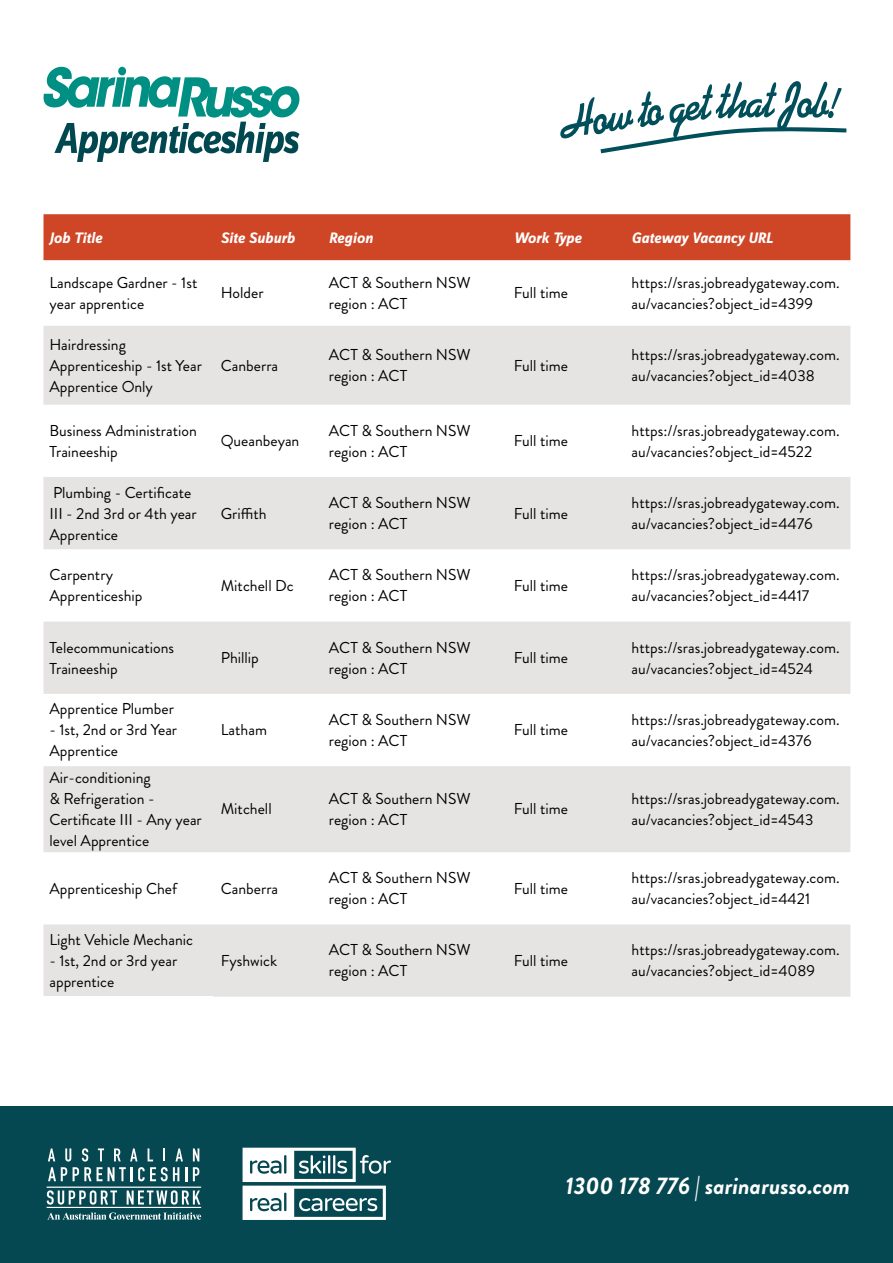
<style>
.page{position:relative;width:893px;height:1263px;background:#fff}
.page>*{position:absolute;margin:0;border:0;box-sizing:border-box;transform-origin:0 0}
.t1{font:italic 700 24px "Brandon Grotesque";color:#fff}
.t2{font:15.75px/21px "Brandon Grotesque";color:#000}
.t3{font:italic 700 15.75px "Zine Sans Dis OT";color:#fff}
.t4{font:italic 700 15.75px "Zine Sans Dis OT";letter-spacing:-.02em;color:#fff}
</style>
<div class="page">
<div style="left:0;top:1107px;width:893px;height:156px;background:#064851"></div>
<svg style="left:44px;top:67px;width:255px;height:95px"></svg>
<div style="left:118px;top:67px;width:8px;height:8px;background:#008f83;border-radius:50%"></div>
<div style="left:44px;top:214px;width:806px;height:46px;background:#cf4627"></div>
<svg style="left:44px;top:326px;width:806px;height:368px;fill:#e5e4e2"></svg>
<svg style="left:44px;top:766px;width:806px;height:231px;fill:#e5e4e2"></svg>
<svg style="left:48px;top:1148px;width:7px;height:13px"></svg>
<svg style="left:65px;top:1148px;width:6px;height:13px"></svg>
<svg style="left:82px;top:1148px;width:6px;height:13px"></svg>
<svg style="left:98px;top:1148px;width:6px;height:13px"></svg>
<svg style="left:114px;top:1148px;width:7px;height:13px"></svg>
<svg style="left:130px;top:1148px;width:7px;height:13px"></svg>
<svg style="left:148px;top:1148px;width:5px;height:13px"></svg>
<svg style="left:164px;top:1148px;width:1px;height:13px"></svg>
<svg style="left:176px;top:1148px;width:7px;height:13px"></svg>
<svg style="left:193px;top:1148px;width:6px;height:13px"></svg>
<svg style="left:47px;top:1167px;width:154px;height:52px"></svg>
<svg style="left:560px;top:81px;width:286px;height:72px"></svg>
<svg style="left:243px;top:1148px;width:148px;height:71px"></svg>
<p class="t3" style="left:50px;top:230px;width:54px">Job Title</p>
<p class="t3" style="left:221px;top:230px;width:75px">Site Suburb</p>
<p class="t3" style="left:329px;top:230px;width:46px">Region</p>
<p class="t4" style="left:514px;top:230px;width:70px">Work Type</p>
<p class="t3" style="left:632px;top:230px;width:143px">Gateway Vacancy URL</p>
<p class="t2" style="left:50px;top:272px;width:149px">Landscape Gardner - 1st year apprentice</p>
<p class="t2" style="left:221px;top:283px;width:44px">Holder</p>
<p class="t2" style="left:329px;top:272px;width:143px">ACT &amp; Southern NSW region : ACT</p>
<p class="t2" style="left:514px;top:283px;width:56px">Full time</p>
<p class="t2" style="left:632px;top:272px;width:210px">https://sras.jobreadygateway.com. au/vacancies?object_id=4399</p>
<p class="t2" style="left:50px;top:334px;width:154px">Hairdressing<br>Apprenticeship - 1st Year<br>Apprentice Only</p>
<p class="t2" style="left:221px;top:355px;width:59px">Canberra</p>
<p class="t2" style="left:329px;top:344px;width:143px">ACT &amp; Southern NSW region : ACT</p>
<p class="t2" style="left:514px;top:355px;width:56px">Full time</p>
<p class="t2" style="left:632px;top:344px;width:210px">https://sras.jobreadygateway.com. au/vacancies?object_id=4038</p>
<p class="t2" style="left:50px;top:420px;width:149px">Business Administration<br>Traineeship</p>
<p class="t2" style="left:221px;top:431px;width:80px">Queanbeyan</p>
<p class="t2" style="left:329px;top:420px;width:143px">ACT &amp; Southern NSW region : ACT</p>
<p class="t2" style="left:514px;top:430px;width:56px">Full time</p>
<p class="t2" style="left:632px;top:420px;width:210px">https://sras.jobreadygateway.com. au/vacancies?object_id=4522</p>
<p class="t2" style="left:50px;top:482px;width:149px">Plumbing - Certificate<br>III - 2nd 3rd or 4th year<br>Apprentice</p>
<p class="t2" style="left:221px;top:503px;width:47px">Griffith</p>
<p class="t2" style="left:329px;top:492px;width:143px">ACT &amp; Southern NSW region : ACT</p>
<p class="t2" style="left:514px;top:503px;width:56px">Full time</p>
<p class="t2" style="left:632px;top:492px;width:210px">https://sras.jobreadygateway.com. au/vacancies?object_id=4476</p>
<p class="t2" style="left:50px;top:565px;width:95px">Carpentry<br>Apprenticeship</p>
<p class="t2" style="left:221px;top:575px;width:74px">Mitchell Dc</p>
<p class="t2" style="left:329px;top:565px;width:143px">ACT &amp; Southern NSW region : ACT</p>
<p class="t2" style="left:514px;top:575px;width:56px">Full time</p>
<p class="t2" style="left:632px;top:565px;width:210px">https://sras.jobreadygateway.com. au/vacancies?object_id=4417</p>
<p class="t2" style="left:50px;top:637px;width:126px">Telecommunications<br>Traineeship</p>
<p class="t2" style="left:221px;top:647px;width:40px">Phillip</p>
<p class="t2" style="left:329px;top:637px;width:143px">ACT &amp; Southern NSW region : ACT</p>
<p class="t2" style="left:514px;top:647px;width:56px">Full time</p>
<p class="t2" style="left:632px;top:637px;width:210px">https://sras.jobreadygateway.com. au/vacancies?object_id=4524</p>
<p class="t2" style="left:50px;top:699px;width:126px">Apprentice Plumber</p>
<p class="t2" style="left:50px;top:720px;width:129px">- 1st, 2nd or 3rd Year<br>Apprentice</p>
<p class="t2" style="left:221px;top:720px;width:48px">Latham</p>
<p class="t2" style="left:329px;top:709px;width:143px">ACT &amp; Southern NSW region : ACT</p>
<p class="t2" style="left:514px;top:720px;width:56px">Full time</p>
<p class="t2" style="left:632px;top:709px;width:210px">https://sras.jobreadygateway.com. au/vacancies?object_id=4376</p>
<p class="t2" style="left:50px;top:767px;width:154px">Air-conditioning<br>&amp; Refrigeration -<br>Certificate III - Any year level Apprentice</p>
<p class="t2" style="left:221px;top:799px;width:52px">Mitchell</p>
<p class="t2" style="left:329px;top:788px;width:143px">ACT &amp; Southern NSW region : ACT</p>
<p class="t2" style="left:514px;top:799px;width:56px">Full time</p>
<p class="t2" style="left:632px;top:788px;width:210px">https://sras.jobreadygateway.com. au/vacancies?object_id=4543</p>
<p class="t2" style="left:50px;top:878px;width:129px">Apprenticeship Chef</p>
<p class="t2" style="left:221px;top:878px;width:59px">Canberra</p>
<p class="t2" style="left:329px;top:867px;width:143px">ACT &amp; Southern NSW region : ACT</p>
<p class="t2" style="left:514px;top:878px;width:56px">Full time</p>
<p class="t2" style="left:632px;top:867px;width:210px">https://sras.jobreadygateway.com. au/vacancies?object_id=4421</p>
<p class="t2" style="left:50px;top:929px;width:145px">Light Vehicle Mechanic</p>
<p class="t2" style="left:50px;top:950px;width:129px">- 1st, 2nd or 3rd year apprentice</p>
<p class="t2" style="left:221px;top:950px;width:58px">Fyshwick</p>
<p class="t2" style="left:329px;top:940px;width:143px">ACT &amp; Southern NSW region : ACT</p>
<p class="t2" style="left:514px;top:950px;width:56px">Full time</p>
<p class="t2" style="left:632px;top:940px;width:210px">https://sras.jobreadygateway.com. au/vacancies?object_id=4089</p>
<h1 class="t1" style="left:565px;top:1169px;width:286px">1300 178 776 | sarinarusso.com</h1>
</div>
